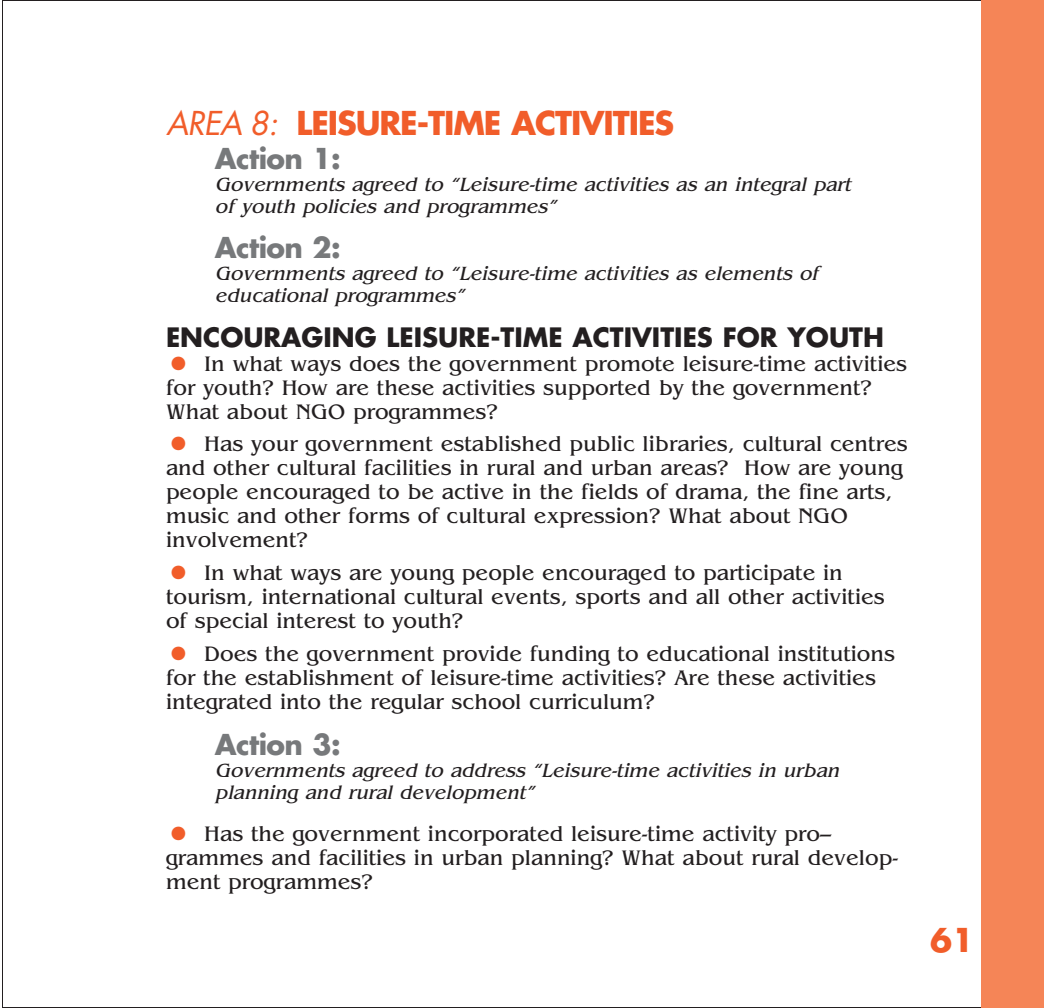
<style>
.page{position:relative;width:1044px;height:1008px;background:#fff}
.page>*{position:absolute;margin:0;border:0;box-sizing:border-box;transform-origin:0 0}
.t1{font:700 32px "Futura";letter-spacing:-.035em;color:#f15d2a}
.t2{font:700 28px "Futura";letter-spacing:-.02em;color:#77797b}
.t3{font:700 26px "Futura";color:#231f20}
.t4{font:22px/24px "Benguiat";color:#231f20}
.t5{font:italic 20px/22px "Benguiat";color:#231f20}
.s1{font-weight:400;font-style:italic}
.s2{font-family:"Futura";font-weight:700;font-size:36px;color:#f15d2a}
</style>
<div class="page">
<div style="left:981px;top:0;width:63px;height:1008px;background:#f58557"></div>
<h1 class="t1" style="left:166px;top:108px;width:510px"><span class="s1">AREA 8:</span> LEISURE-TIME ACTIVITIES</h1>
<p class="t2" style="left:215px;top:146px;width:127px">Action 1:</p>
<p class="t5" style="left:215px;top:176px;width:638px">Governments agreed to “Leisure-time activities as an integral part of youth policies and programmes”</p>
<p class="t2" style="left:215px;top:235px;width:127px">Action 2:</p>
<p class="t5" style="left:215px;top:264px;width:605px">Governments agreed to “Leisure-time activities as elements of educational programmes”</p>
<p class="t3" style="left:166px;top:325px;width:720px">ENCOURAGING LEISURE-TIME ACTIVITIES FOR YOUTH</p>
<p class="t4" style="left:166px;top:354px;width:743px"><span class="s2">•</span> In what ways does the government promote leisure-time activities for youth? How are these activities supported by the government?<br>What about NGO programmes?</p>
<p class="t4" style="left:166px;top:434px;width:743px"><span class="s2">•</span> Has your government established public libraries, cultural centres and other cultural facilities in rural and urban areas? How are young people encouraged to be active in the fields of drama, the fine arts, music and other forms of cultural expression? What about NGO involvement?</p>
<p class="t4" style="left:166px;top:563px;width:720px"><span class="s2">•</span> In what ways are young people encouraged to participate in tourism, international cultural events, sports and all other activities of special interest to youth?</p>
<p class="t4" style="left:166px;top:643px;width:731px"><span class="s2">•</span> Does the government provide funding to educational institutions for the establishment of leisure-time activities? Are these activities integrated into the regular school curriculum?</p>
<p class="t2" style="left:215px;top:731px;width:127px">Action 3:</p>
<p class="t5" style="left:215px;top:761px;width:630px">Governments agreed to address “Leisure-time activities in urban planning and rural development ”</p>
<p class="t4" style="left:166px;top:824px;width:734px"><span class="s2">•</span> Has the government incorporated leisure-time activity pro– grammes and facilities in urban planning? What about rural develop&shy;ment programmes?</p>
<h1 class="t1" style="left:930px;top:926px;width:45px">61</h1>
</div>
